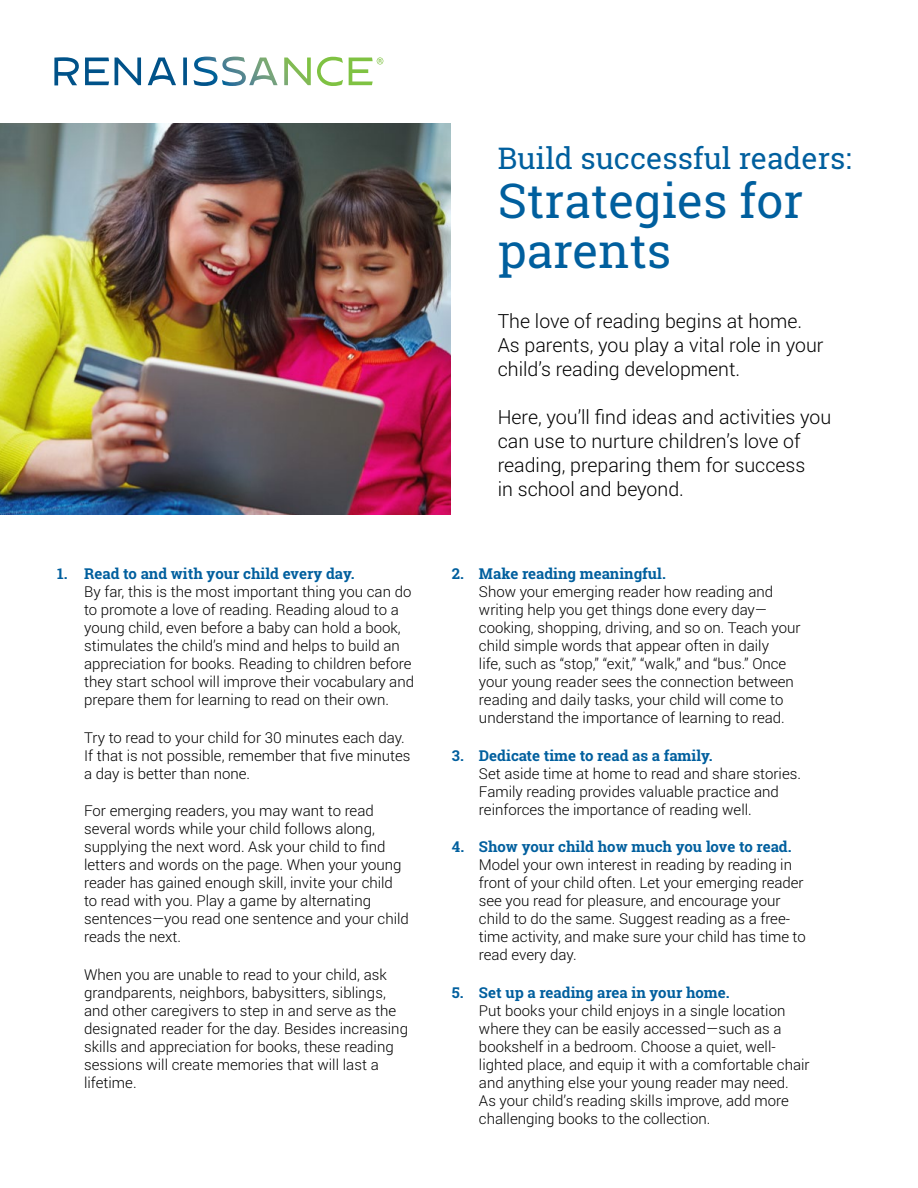
<style>
.page{position:relative;width:918px;height:1188px;background:#fff}
.page>*{position:absolute;margin:0;border:0;box-sizing:border-box;transform-origin:0 0}
.t1{font:48px/49.5px "Roboto Slab";color:#005f9e}
.t2{font:30px "Roboto Slab";color:#005f9e}
.t3{font:300 19.5px/24px "Roboto";color:#000}
.Helv_Lt_9_5_13_Body{font:300 15px/18px "Roboto";color:#000}
.s1{font-family:"Roboto Slab";font-weight:700;color:#005f9e}
</style>
<div class="page">
<img style="left:0;top:123px;width:450px;height:391px">
<svg style="left:54px;top:57px;width:329px;height:29px"></svg>
<p class="Helv_Lt_9_5_13_Body" style="left:84px;top:565px;width:331px;text-indent:-27px"><span class="s1">1. Read to and with your child every day.<br></span>By far, this is the most important thing you can do to promote a love of reading. Reading aloud to a young child, even before a baby can hold a book, stimulates the child’s mind and helps to build an appreciation for books. Reading to children before they start school will improve their vocabulary and prepare them for learning to read on their own.</p>
<p class="Helv_Lt_9_5_13_Body" style="left:84px;top:728px;width:328px">Try to read to your child for 30 minutes each day.<br>If that is not possible, remember that five minutes a day is better than none.</p>
<p class="Helv_Lt_9_5_13_Body" style="left:84px;top:802px;width:326px">For emerging readers, you may want to read several words while your child follows along, supplying the next word. Ask your child to find letters and words on the page. When your young reader has gained enough skill, invite your child to read with you. Play a game by alternating sentences—you read one sentence and your child reads the next.</p>
<p class="Helv_Lt_9_5_13_Body" style="left:84px;top:965px;width:325px">When you are unable to read to your child, ask grandparents, neighbors, babysitters, siblings, and other caregivers to step in and serve as the designated reader for the day. Besides increasing skills and appreciation for books, these reading sessions will create memories that will last a lifetime.</p>
<p class="t2" style="left:498px;top:137px;width:355px">Build successful readers:</p>
<p class="t1" style="left:498px;top:176px;width:307px">Strategies for parents</p>
<p class="t3" style="left:498px;top:309px;width:327px">The love of reading begins at home.<br>As parents, you play a vital role in your child’s reading development.</p>
<p class="t3" style="left:498px;top:405px;width:335px">Here, you’ll find ideas and activities you can use to nurture children’s love of reading, preparing them for success<br>in school and beyond.</p>
<p class="Helv_Lt_9_5_13_Body" style="left:479px;top:565px;width:323px;text-indent:-27px"><span class="s1">2. Make reading meaningful.<br></span>Show your emerging reader how reading and writing help you get things done every day— cooking, shopping, driving, and so on. Teach your child simple words that appear often in daily<br>life, such as “stop,” “exit,” “walk,” and “bus.” Once your young reader sees the connection between reading and daily tasks, your child will come to understand the importance of learning to read.</p>
<p class="Helv_Lt_9_5_13_Body" style="left:479px;top:746px;width:323px;text-indent:-27px"><span class="s1">3. Dedicate time to read as a family.<br></span>Set aside time at home to read and share stories.<br>Family reading provides valuable practice and reinforces the importance of reading well.</p>
<p class="Helv_Lt_9_5_13_Body" style="left:479px;top:838px;width:328px;text-indent:-27px"><span class="s1">4. Show your child how much you love to read.<br></span>Model your own interest in reading by reading in front of your child often. Let your emerging reader see you read for pleasure, and encourage your child to do the same. Suggest reading as a free&shy;time activity, and make sure your child has time to read every day.</p>
<p class="Helv_Lt_9_5_13_Body" style="left:479px;top:983px;width:332px;text-indent:-27px"><span class="s1">5. Set up a reading area in your home.<br></span>Put books your child enjoys in a single location where they can be easily accessed—such as a bookshelf in a bedroom. Choose a quiet, well&shy;lighted place, and equip it with a comfortable chair and anything else your young reader may need.<br>As your child’s reading skills improve, add more challenging books to the collection.</p>
</div>
